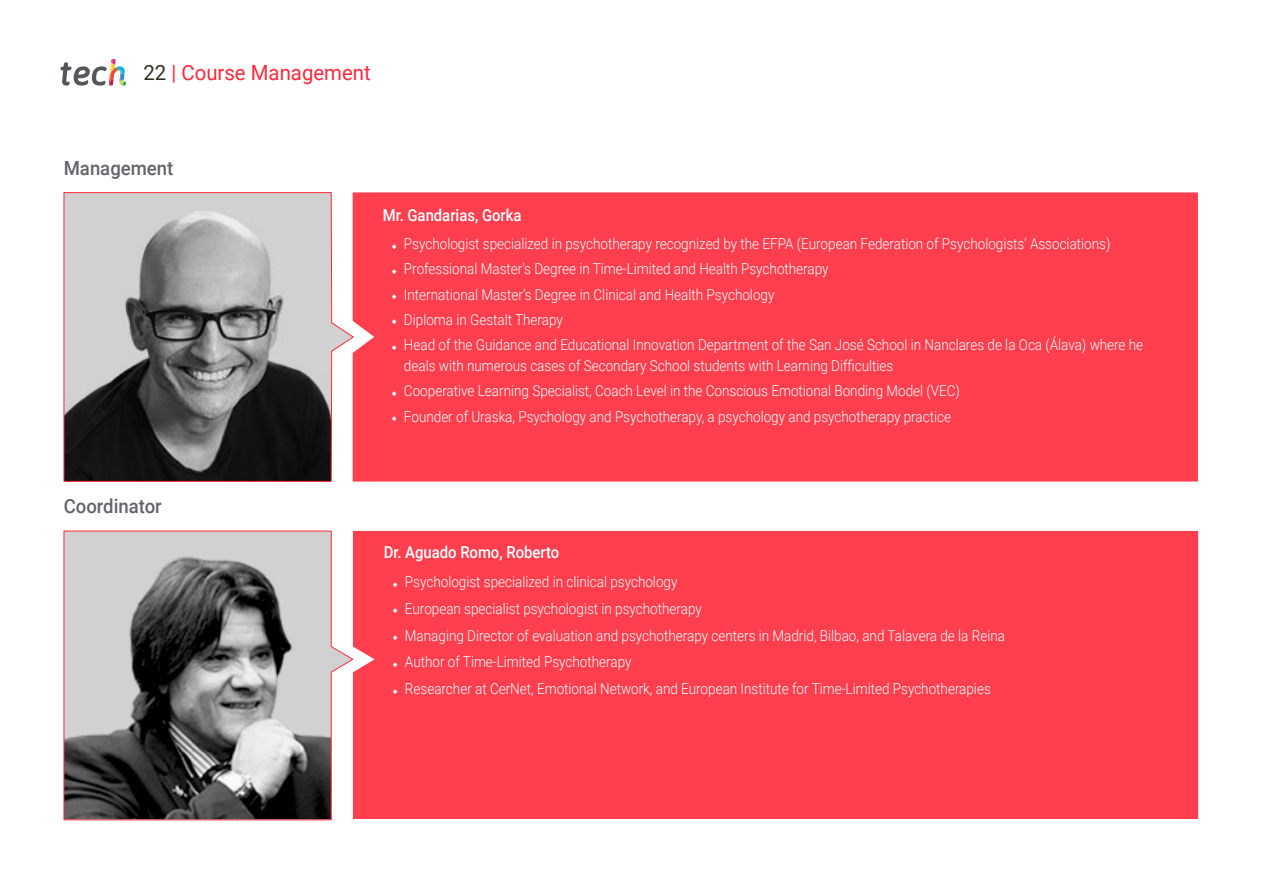
<style>
.page{position:relative;width:1263px;height:893px;background:#fff}
.page>*{position:absolute;margin:0;border:0;box-sizing:border-box;transform-origin:0 0}
.t1{font:21px "Roboto";color:#ff293a}
.t2{font:500 19.5px "Roboto";color:#61646a;scale:.95 1}
.t3{font:500 16.5px "Roboto";color:#fff;scale:.9 1}
.t4{font:300 15px/25.2px "Roboto";color:#fff;scale:.9 1}
.s1{color:#312e20}
</style>
<div class="page">
<div style="left:353px;top:531px;width:845px;height:288px;background:#ff3e4e"></div>
<svg style="left:61px;top:59px;width:65px;height:27px"></svg>
<div style="left:354px;top:192px;width:844px;height:290px;background:#ff3e4e"></div>
<svg style="left:64px;top:192px;width:290px;height:290px;background:#8e8a8b"></svg>
<svg style="left:64px;top:531px;width:289px;height:289px;background:#8f8d8d"></svg>
<svg style="left:392px;top:244px;width:5px;height:5px"></svg>
<svg style="left:392px;top:269px;width:5px;height:5px"></svg>
<svg style="left:392px;top:294px;width:5px;height:5px"></svg>
<svg style="left:392px;top:319px;width:5px;height:5px"></svg>
<svg style="left:392px;top:345px;width:5px;height:5px"></svg>
<svg style="left:392px;top:391px;width:5px;height:5px"></svg>
<svg style="left:392px;top:416px;width:5px;height:5px"></svg>
<svg style="left:393px;top:582px;width:4px;height:5px"></svg>
<svg style="left:393px;top:608px;width:4px;height:5px"></svg>
<svg style="left:393px;top:635px;width:4px;height:5px"></svg>
<svg style="left:393px;top:662px;width:4px;height:5px"></svg>
<svg style="left:393px;top:689px;width:4px;height:5px"></svg>
<h1 class="t1" style="left:144px;top:57px;width:229px"><span class="s1">22</span> | Course Management</h1>
<h2 class="t2" style="left:64px;top:155px;width:117px">Management</h2>
<h2 class="t2" style="left:64px;top:493px;width:105px">Coordinator</h2>
<p class="t3" style="left:383px;top:204px;width:156px">Mr. Gandarias, Gorka</p>
<p class="t4" style="left:404px;top:231px;width:823px">Psychologist specialized in psychotherapy recognized by the EFPA (European Federation of Psychologists' Associations)<br>Professional Master's Degree in Time-Limited and Health Psychotherapy<br>International Master’s Degree in Clinical and Health Psychology<br>Diploma in Gestalt Therapy<br>Head of the Guidance and Educational Innovation Department of the San José School in Nanclares de la Oca (Álava) where he</p>
<p class="t4" style="left:404px;top:353px;width:619px">deals with numerous cases of Secondary School students with Learning Difficulties<br>Cooperative Learning Specialist, Coach Level in the Conscious Emotional Bonding Model (VEC)<br>Founder of Uraska, Psychology and Psychotherapy, a psychology and psychotherapy practice</p>
<p class="t3" style="left:384px;top:540px;width:196px">Dr. Aguado Romo, Roberto</p>
<p class="t4" style="left:405px;top:568px;width:668px;line-height:26.7px">Psychologist specialized in clinical psychology<br>European specialist psychologist in psychotherapy<br>Managing Director of evaluation and psychotherapy centers in Madrid, Bilbao, and Talavera de la Reina Author of Time-Limited Psychotherapy<br>Researcher at CerNet, Emotional Network, and European Institute for Time-Limited Psychotherapies</p>
</div>
